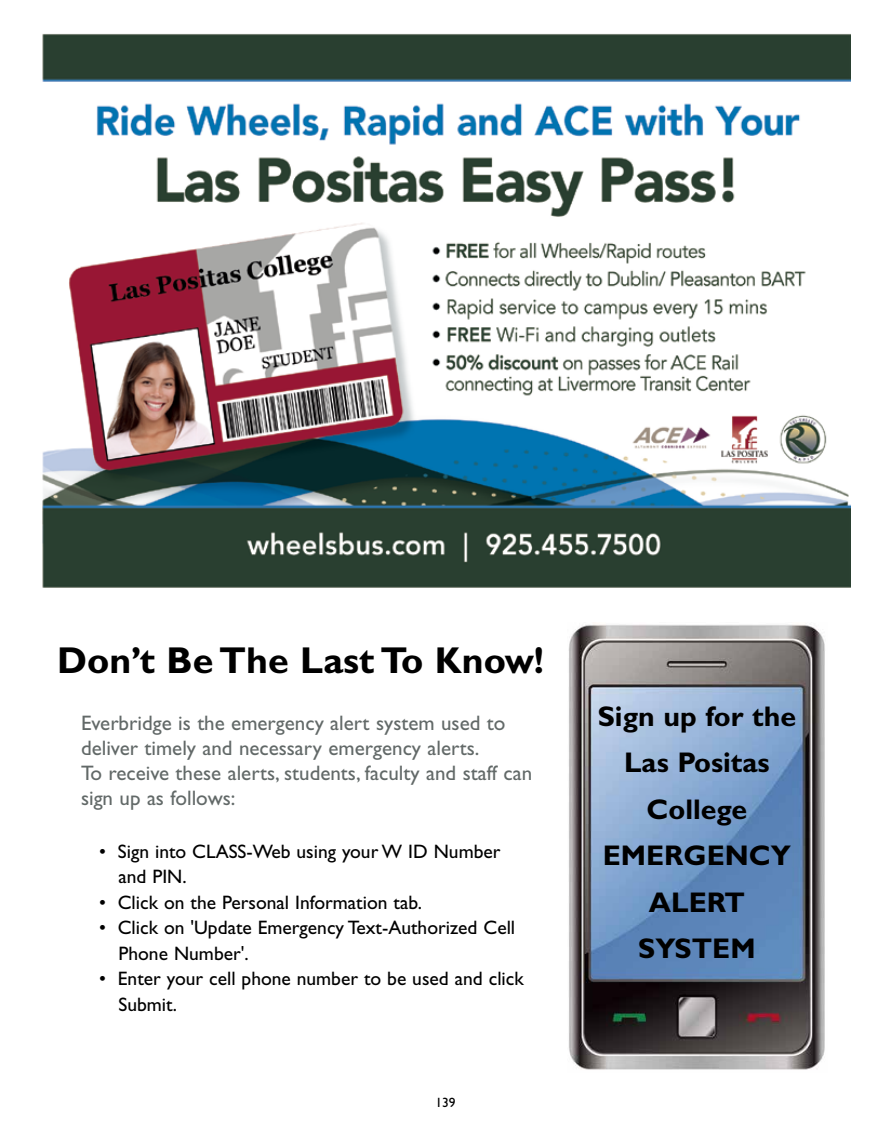
<style>
.page{position:relative;width:891px;height:1134px;background:#fff}
.page>*{position:absolute;margin:0;border:0;box-sizing:border-box;transform-origin:0 0}
.t1{font:700 37.5px "Gill Sans Std";color:#000}
.t2{font:700 28.5px/46.5px "Gill Sans Std";color:#000;text-align:center}
.t3{font:21px/25.2px "Gill Sans Std";color:#626968}
.t4{font:19.5px/25.5px "Gill Sans Std";color:#000}
.t5{font:13.5px "Gill Sans Std";color:#000}
</style>
<div class="page">
<img style="left:42px;top:34px;width:808px;height:554px">
<img style="left:568px;top:624px;width:257px;height:446px">
<h1 class="t1" style="left:57px;top:639px;width:489px">Don’t Be The Last To Know!</h1>
<p class="t3" style="left:81px;top:710px;width:453px">Everbridge is the emergency alert system used to deliver timely and necessary emergency alerts.<br>To receive these alerts, students, faculty and staff can sign up as follows:</p>
<p class="t4" style="left:118px;top:839px;width:384px;text-indent:-20px">• Sign into CLASS-Web using your W ID Number and PIN.</p>
<p class="t4" style="left:99px;top:890px;width:325px">• Click on the Personal Information tab.</p>
<p class="t4" style="left:118px;top:915px;width:398px;text-indent:-20px">• Click on 'Update Emergency Text-Authorized Cell<br>Phone Number'.</p>
<p class="t4" style="left:118px;top:966px;width:407px;text-indent:-20px">• Enter your cell phone number to be used and click<br>Submit.</p>
<p class="t5" style="left:435px;top:1095px;width:22px">139</p>
<h2 class="t2" style="left:598px;top:693px;width:200px">Sign up for the<br>Las Positas<br>College<br>EMERGENCY<br>ALERT<br>SYSTEM</h2>
</div>
